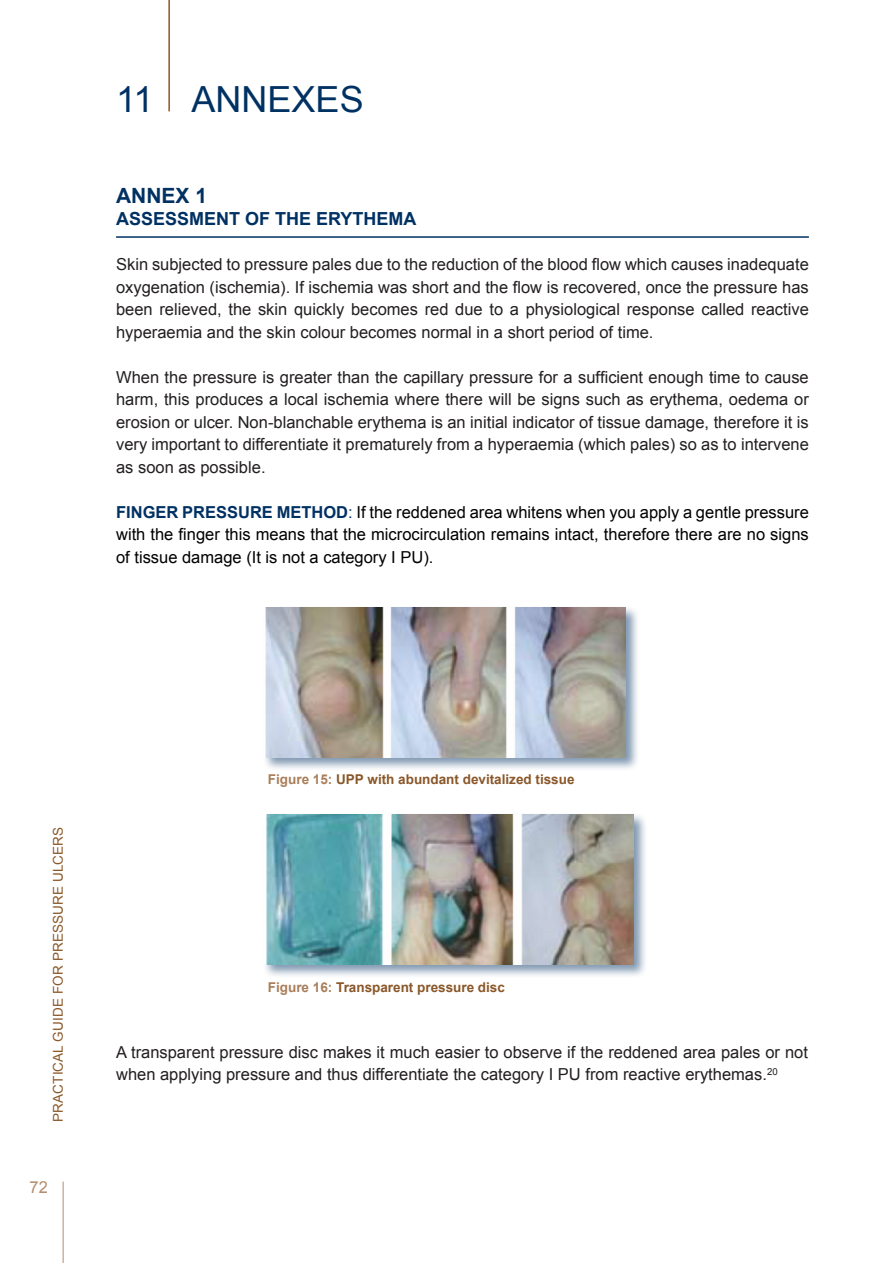
<style>
.page{position:relative;width:893px;height:1263px;background:#fff}
.page>*{position:absolute;margin:0;border:0;box-sizing:border-box;transform-origin:0 0}
.t1{font:36px "Arial";color:#003163}
.apartaditos{font:700 21px "Arial";color:#003163}
.apartaditos-2{font:700 18px "Arial";color:#003163}
.principal{font:16.5px/22.5px "Arial";color:#231f20;text-align:justify}
.principal-2{font:16.5px/22.5px "Arial";color:#000;text-align:justify}
.t2{font:16.5px "Arial";color:#b58e6c}
.pies{font:700 13.5px "Arial";color:#8a5729}
.t3{font:13.5px "Arial";letter-spacing:.01em;color:#8a5729}
.s1{font-weight:700;color:#003163}
.s2{color:#003163}
.s3{color:#a97e5a}
</style>
<div class="page">
<hr style="left:63px;top:1181px;width:1px;height:82px;background:#b58e6c">
<hr style="left:168px;top:0;width:2px;height:111px;background:#8a5729">
<hr style="left:116px;top:236px;width:693px;height:2px;background:#003163">
<div style="left:262px;top:812px;width:386px;height:166px;background:#003163;opacity:.5"></div>
<img style="left:265px;top:814px;width:369px;height:150px">
<div style="left:262px;top:605px;width:378px;height:167px;background:#003163;opacity:.5"></div>
<img style="left:265px;top:608px;width:360px;height:149px">
<p class="t1" style="left:116px;top:76px;width:249px">11 ANNEXES</p>
<p class="apartaditos" style="left:116px;top:181px;width:93px">ANNEX 1</p>
<p class="apartaditos-2" style="left:116px;top:207px;width:302px">ASSESSMENT OF THE ERYTHEMA</p>
<p class="principal" style="left:116px;top:253px;width:694px">Skin subjected to pressure pales due to the reduction of the blood flow which causes inadequate oxygenation (ischemia). If ischemia was short and the flow is recovered, once the pressure has been relieved, the skin quickly becomes red due to a physiological response called reactive hyperaemia and the skin colour becomes normal in a short period of time.</p>
<p class="principal" style="left:116px;top:366px;width:694px">When the pressure is greater than the capillary pressure for a sufficient enough time to cause harm, this produces a local ischemia where there will be signs such as erythema, oedema or erosion or ulcer. Non-blanchable erythema is an initial indicator of tissue damage, therefore it is very important to differentiate it prematurely from a hyperaemia (which pales) so as to intervene as soon as possible.</p>
<p class="principal-2" style="left:116px;top:501px;width:694px"><span class="s1">FINGER PRESSURE METHOD</span><span class="s2">:</span> If the reddened area whitens when you apply a gentle pressure with the finger this means that the microcirculation remains intact, therefore there are no signs of tissue damage (It is not a category I PU).</p>
<p class="t3" style="left:49px;top:1122px;width:297px;rotate:-90deg">PRACTICAL GUIDE FOR PRESSURE ULCERS</p>
<p class="t2" style="left:30px;top:1176px;width:20px">72</p>
<p class="pies" style="left:268px;top:770px;width:308px"><span class="s3">Figure 15:</span> UPP with abundant devitalized tissue</p>
<p class="pies" style="left:268px;top:978px;width:239px"><span class="s3">Figure 16:</span> Transparent pressure disc</p>
<p class="principal" style="left:116px;top:1041px;width:693px">A transparent pressure disc makes it much easier to observe if the reddened area pales or not when applying pressure and thus differentiate the category I PU from reactive erythemas.<sup>20</sup></p>
</div>
